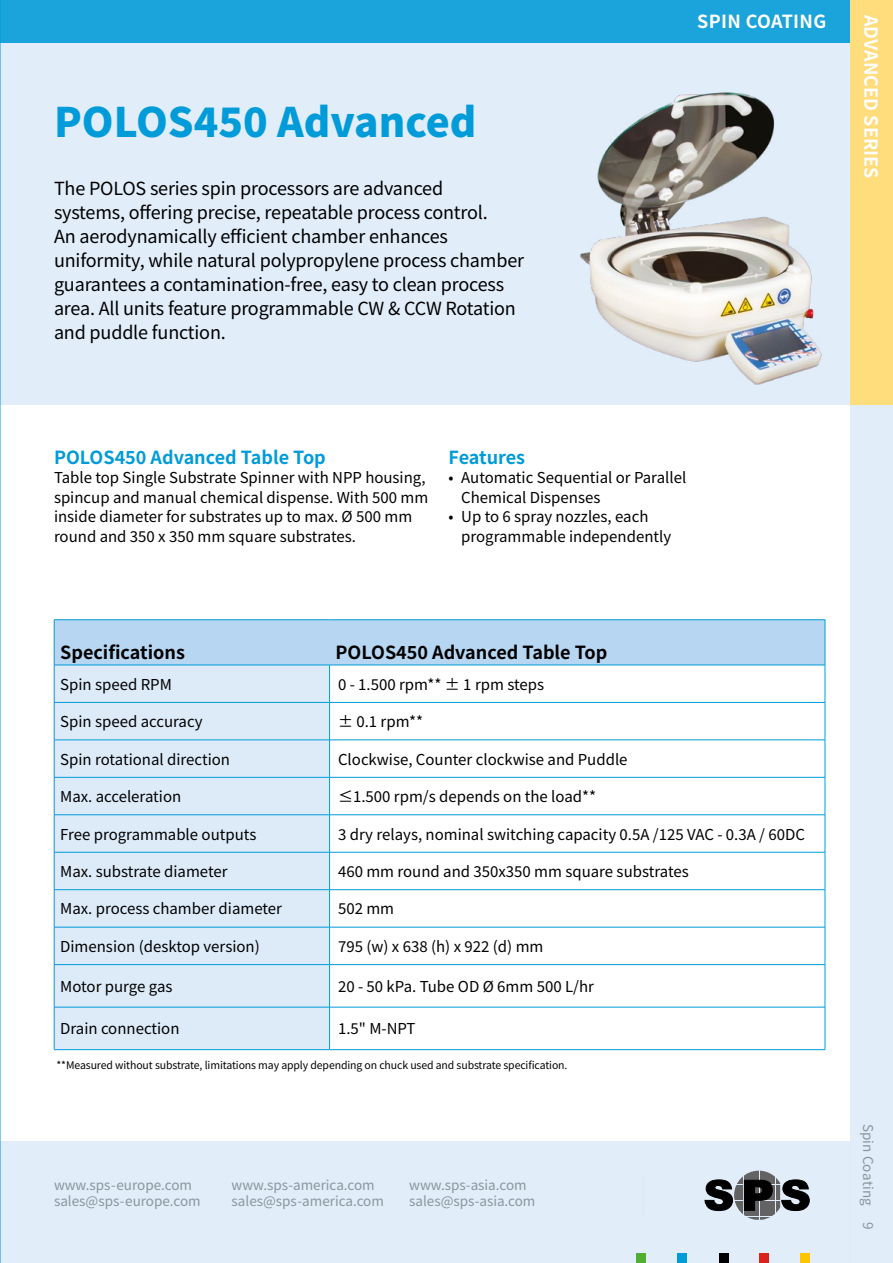
<style>
.page{position:relative;width:893px;height:1263px;background:#fff}
.page>*{position:absolute;margin:0;border:0;box-sizing:border-box;transform-origin:0 0}
.t1{font:900 40.5px "Noto Sans JP";color:#009bd9}
.t2{font:18px/24px "Noto Sans JP";letter-spacing:-.01em;color:#000}
.t3{font:700 18px "Noto Sans JP";color:#000}
.t4{font:700 18px "Noto Sans JP";color:#009bd9}
.t5{font:700 18px "Noto Sans JP";color:#fff}
.t6{font:700 18px "Noto Sans JP";letter-spacing:.02em;color:#fff}
.t7{font:15px/19.5px "Noto Sans JP";color:#000}
.t8{font:13.5px/16.5px "Noto Sans JP";color:#8a959c}
.t9{font:10.5px "Noto Sans JP";letter-spacing:-.01em;color:#000}
</style>
<div class="page">
<div style="left:0;top:0;width:893px;height:405px;background:#ddebf9"></div>
<div style="left:0;top:1141px;width:850px;height:122px;background:#ddebf9"></div>
<div style="left:637px;top:1254px;width:9px;height:9px;background:#52ae32"></div>
<div style="left:678px;top:1254px;width:9px;height:9px;background:#009bd9"></div>
<div style="left:719px;top:1254px;width:9px;height:9px;background:#000"></div>
<div style="left:759px;top:1254px;width:9px;height:9px;background:#da231b"></div>
<div style="left:801px;top:1254px;width:9px;height:9px;background:#fdc500"></div>
<svg style="left:704px;top:1171px;width:106px;height:49px"></svg>
<hr style="left:643px;top:1176px;width:1px;height:39px;background:#d5e1f5">
<div style="left:850px;top:267px;width:43px;height:996px;background:#ddebf9"></div>
<div style="left:0;top:0;width:893px;height:42px;background:#1ba4dc"></div>
<div style="left:850px;top:0;width:43px;height:405px;background:#ffdc7c"></div>
<div style="left:55px;top:620px;width:770px;height:45px;background:#b7d6f2"></div>
<div style="left:55px;top:666px;width:274px;height:383px;background:#ddebf9"></div>
<svg style="left:330px;top:666px;width:495px;height:383px"></svg>
<hr style="left:54px;top:702px;width:276px;height:1px;background:#009bd9">
<hr style="left:330px;top:702px;width:495px;height:1px;background:#009bd9">
<hr style="left:54px;top:740px;width:276px;height:1px;background:#009bd9">
<hr style="left:330px;top:740px;width:495px;height:1px;background:#009bd9">
<hr style="left:54px;top:777px;width:276px;height:1px;background:#009bd9">
<hr style="left:330px;top:777px;width:495px;height:1px;background:#009bd9">
<hr style="left:54px;top:814px;width:276px;height:1px;background:#009bd9">
<hr style="left:330px;top:814px;width:495px;height:1px;background:#009bd9">
<hr style="left:54px;top:852px;width:276px;height:1px;background:#009bd9">
<hr style="left:330px;top:852px;width:495px;height:1px;background:#009bd9">
<hr style="left:54px;top:889px;width:276px;height:1px;background:#009bd9">
<hr style="left:330px;top:889px;width:495px;height:1px;background:#009bd9">
<hr style="left:54px;top:927px;width:276px;height:1px;background:#009bd9">
<hr style="left:330px;top:927px;width:495px;height:1px;background:#009bd9">
<hr style="left:54px;top:964px;width:276px;height:1px;background:#009bd9">
<hr style="left:330px;top:964px;width:495px;height:1px;background:#009bd9">
<hr style="left:825px;top:665px;width:1px;height:37px;background:#009bd9">
<hr style="left:825px;top:703px;width:1px;height:37px;background:#009bd9">
<hr style="left:825px;top:740px;width:1px;height:37px;background:#009bd9">
<hr style="left:825px;top:777px;width:1px;height:37px;background:#009bd9">
<hr style="left:825px;top:815px;width:1px;height:37px;background:#009bd9">
<hr style="left:825px;top:852px;width:1px;height:37px;background:#009bd9">
<hr style="left:825px;top:890px;width:1px;height:37px;background:#009bd9">
<hr style="left:825px;top:927px;width:1px;height:37px;background:#009bd9">
<hr style="left:825px;top:965px;width:1px;height:42px;background:#009bd9">
<hr style="left:825px;top:1007px;width:1px;height:42px;background:#009bd9">
<hr style="left:54px;top:1007px;width:276px;height:1px;background:#009bd9">
<hr style="left:330px;top:1007px;width:495px;height:1px;background:#009bd9">
<hr style="left:54px;top:619px;width:276px;height:1px;background:#009bd9">
<hr style="left:54px;top:620px;width:1px;height:45px;background:#009bd9">
<hr style="left:330px;top:619px;width:495px;height:1px;background:#009bd9">
<hr style="left:825px;top:620px;width:1px;height:45px;background:#009bd9">
<hr style="left:54px;top:665px;width:276px;height:1px;background:#009bd9">
<hr style="left:54px;top:665px;width:1px;height:37px;background:#009bd9">
<hr style="left:329px;top:665px;width:1px;height:37px;background:#009bd9">
<hr style="left:54px;top:703px;width:1px;height:37px;background:#009bd9">
<hr style="left:329px;top:703px;width:1px;height:37px;background:#009bd9">
<hr style="left:54px;top:740px;width:1px;height:37px;background:#009bd9">
<hr style="left:329px;top:740px;width:1px;height:37px;background:#009bd9">
<hr style="left:54px;top:777px;width:1px;height:37px;background:#009bd9">
<hr style="left:329px;top:777px;width:1px;height:37px;background:#009bd9">
<hr style="left:54px;top:815px;width:1px;height:37px;background:#009bd9">
<hr style="left:329px;top:815px;width:1px;height:37px;background:#009bd9">
<hr style="left:54px;top:852px;width:1px;height:37px;background:#009bd9">
<hr style="left:329px;top:852px;width:1px;height:37px;background:#009bd9">
<hr style="left:54px;top:890px;width:1px;height:37px;background:#009bd9">
<hr style="left:329px;top:890px;width:1px;height:37px;background:#009bd9">
<hr style="left:54px;top:927px;width:1px;height:37px;background:#009bd9">
<hr style="left:329px;top:927px;width:1px;height:37px;background:#009bd9">
<hr style="left:54px;top:965px;width:1px;height:42px;background:#009bd9">
<hr style="left:329px;top:965px;width:1px;height:42px;background:#009bd9">
<hr style="left:54px;top:1007px;width:1px;height:42px;background:#009bd9">
<hr style="left:329px;top:1007px;width:1px;height:42px;background:#009bd9">
<hr style="left:330px;top:665px;width:495px;height:1px;background:#009bd9">
<hr style="left:54px;top:1049px;width:276px;height:1px;background:#009bd9">
<hr style="left:330px;top:1049px;width:495px;height:1px;background:#009bd9">
<img style="left:580px;top:92px;width:242px;height:293px">
<hr style="left:0;top:0;width:1px;height:1263px;background:#009bd9">
<h1 class="t1" style="left:54px;top:99px;width:424px">POLOS450 Advanced</h1>
<p class="t2" style="left:54px;top:177px;width:472px">The POLOS series spin processors are advanced<br>systems, offering precise, repeatable process control.<br>An aerodynamically efficient chamber enhances uniformity, while natural polypropylene process chamber guarantees a contamination-free, easy to clean process area. All units feature programmable CW &amp; CCW Rotation and puddle function.</p>
<p class="t6" style="left:697px;top:11px;width:131px">SPIN COATING</p>
<p class="t5" style="left:881px;top:15px;width:165px;rotate:90deg">ADVANCED SERIES</p>
<p class="t4" style="left:54px;top:447px;width:273px">POLOS450 Advanced Table Top</p>
<p class="t7" style="left:54px;top:468px;width:376px">Table top Single Substrate Spinner with NPP housing, spincup and manual chemical dispense. With 500 mm inside diameter for substrates up to max. Ø 500 mm round and 350 x 350 mm square substrates.</p>
<p class="t4" style="left:448px;top:447px;width:78px">Features</p>
<p class="t7" style="left:461px;top:468px;width:227px;text-indent:-13px">• Automatic Sequential or Parallel<br>Chemical Dispenses</p>
<p class="t7" style="left:461px;top:507px;width:212px;text-indent:-13px">• Up to 6 spray nozzles, each programmable independently</p>
<p class="t3" style="left:60px;top:642px;width:126px">Specifications</p>
<p class="t3" style="left:336px;top:642px;width:273px">POLOS450 Advanced Table Top</p>
<p class="t7" style="left:60px;top:675px;width:113px">Spin speed RPM</p>
<p class="t7" style="left:338px;top:675px;width:208px">0 - 1.500 rpm** ± 1 rpm steps</p>
<p class="t7" style="left:60px;top:712px;width:144px">Spin speed accuracy</p>
<p class="t7" style="left:338px;top:712px;width:86px">± 0.1 rpm**</p>
<p class="t7" style="left:60px;top:750px;width:171px">Spin rotational direction</p>
<p class="t7" style="left:338px;top:750px;width:291px">Clockwise, Counter clockwise and Puddle</p>
<p class="t7" style="left:60px;top:787px;width:123px">Max. acceleration</p>
<p class="t7" style="left:338px;top:787px;width:260px">≤1.500 rpm/s depends on the load**</p>
<p class="t7" style="left:60px;top:824px;width:198px">Free programmable outputs</p>
<p class="t7" style="left:338px;top:824px;width:468px">3 dry relays, nominal switching capacity 0.5A /125 VAC - 0.3A / 60DC</p>
<p class="t7" style="left:60px;top:862px;width:169px">Max. substrate diameter</p>
<p class="t7" style="left:338px;top:862px;width:352px">460 mm round and 350x350 mm square substrates</p>
<p class="t7" style="left:60px;top:899px;width:223px">Max. process chamber diameter</p>
<p class="t7" style="left:338px;top:899px;width:58px">502 mm</p>
<p class="t7" style="left:60px;top:937px;width:201px">Dimension (desktop version)</p>
<p class="t7" style="left:338px;top:937px;width:207px">795 (w) x 638 (h) x 922 (d) mm</p>
<p class="t7" style="left:60px;top:977px;width:114px">Motor purge gas</p>
<p class="t7" style="left:338px;top:977px;width:257px">20 - 50 kPa. Tube OD Ø 6mm 500 L/hr</p>
<p class="t7" style="left:60px;top:1019px;width:121px">Drain connection</p>
<p class="t7" style="left:338px;top:1019px;width:79px">1.5" M-NPT</p>
<p class="t9" style="left:56px;top:1059px;width:513px">**Measured without substrate, limitations may apply depending on chuck used and substrate specification.</p>
<p class="t8" style="left:54px;top:1177px;width:148px">www.sps-europe.com sales@sps-europe.com</p>
<p class="t8" style="left:232px;top:1177px;width:154px">www.sps-america.com sales@sps-america.com</p>
<p class="t8" style="left:409px;top:1177px;width:128px">www.sps-asia.com sales@sps-asia.com</p>
<p class="t8" style="left:876px;top:1123px;width:107px;rotate:90deg">Spin Coating 9</p>
</div>
